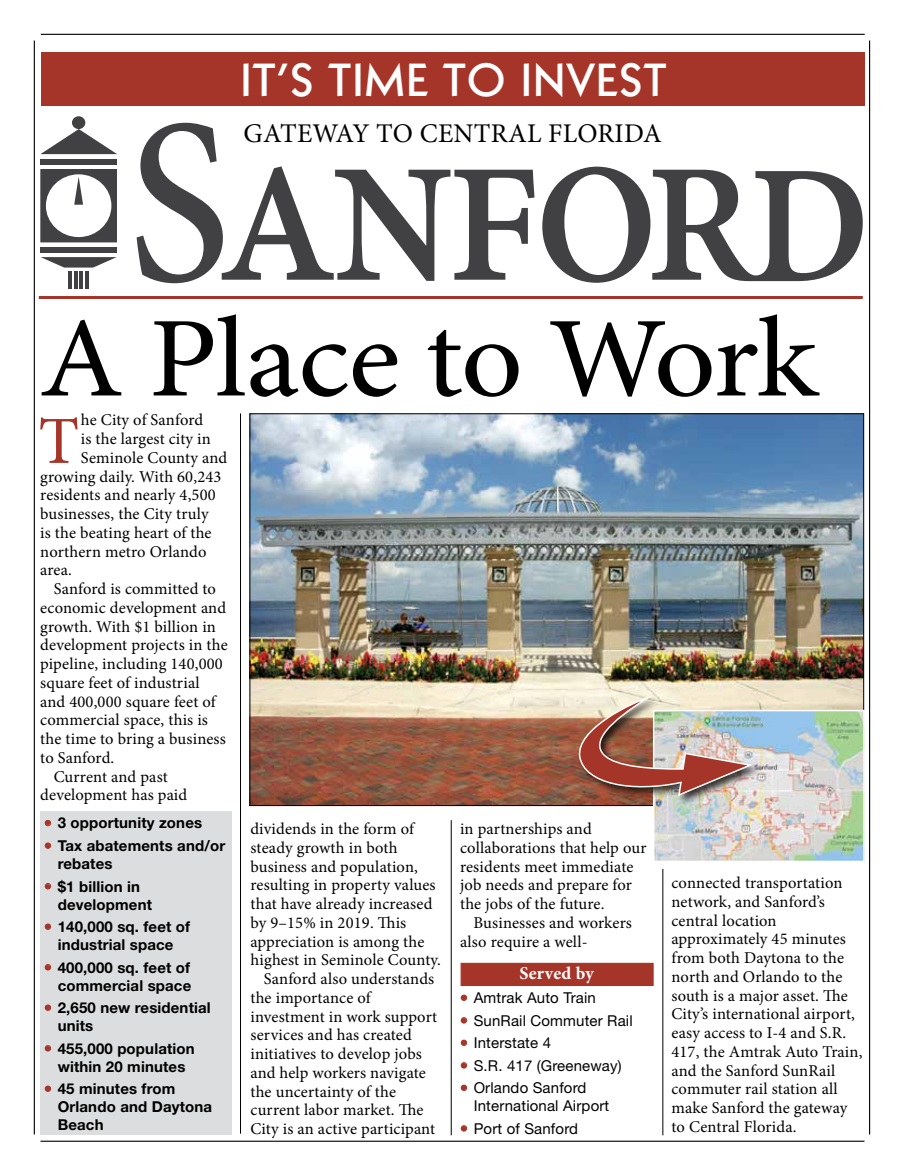
<style>
.page{position:relative;width:905px;height:1175px;background:#fff}
.page>*{position:absolute;margin:0;border:0;box-sizing:border-box;transform-origin:0 0}
.t1{font:114px "Minion Pro";letter-spacing:-.015em;color:#000;scale:1.07 1}
.t2{font:67.5px "Minion Pro";color:#a63529}
.t3{font:800 45px "Kabel";letter-spacing:.05em;color:#fff}
.t4{font:27px "Minion Pro";letter-spacing:.01em;color:#000}
.t5{font:700 18px "Minion Pro";letter-spacing:.015em;color:#fff}
.t6{font:16.5px/18.8px "Minion Pro";letter-spacing:.005em;color:#000}
.t7{font:700 15px/18px "Helvetica Neue";letter-spacing:.01em;color:#000}
.t8{font:15px/18px "Helvetica Neue";letter-spacing:.01em;color:#000}
.s1{color:#a63529}
</style>
<div class="page">
<div style="left:40px;top:811px;width:192px;height:323px;background:#dcddde"></div>
<svg style="left:137px;top:123px;width:397px;height:160px"></svg>
<svg style="left:542px;top:167px;width:320px;height:116px"></svg>
<div style="left:40px;top:159px;width:77px;height:6px;background:#414042"></div>
<div style="left:40px;top:247px;width:77px;height:6px;background:#414042"></div>
<svg style="left:41px;top:129px;width:76px;height:25px"></svg>
<div style="left:72px;top:116px;width:13px;height:13px;background:#414042;border-radius:50%"></div>
<svg style="left:40px;top:169px;width:77px;height:73px"></svg>
<hr style="left:68px;top:271px;width:4px;height:18px;background:#414042">
<hr style="left:74px;top:271px;width:4px;height:18px;background:#414042">
<hr style="left:80px;top:271px;width:3px;height:18px;background:#414042">
<hr style="left:85px;top:271px;width:4px;height:18px;background:#414042">
<svg style="left:41px;top:257px;width:76px;height:10px"></svg>
<div style="left:41px;top:52px;width:823px;height:54px;background:#a63529"></div>
<hr style="left:39px;top:296px;width:823px;height:3px;background:#a63529">
<hr style="left:41px;top:34px;width:823px;height:1px;background:#000">
<hr style="left:869px;top:40px;width:1px;height:1094px;background:#000">
<hr style="left:40px;top:1140px;width:824px;height:1px;background:#000">
<hr style="left:34px;top:40px;width:1px;height:1094px;background:#000">
<img style="left:251px;top:415px;width:611px;height:389px">
<svg style="left:45px;top:820px;width:6px;height:6px"></svg>
<svg style="left:45px;top:842px;width:6px;height:6px"></svg>
<svg style="left:45px;top:883px;width:6px;height:6px"></svg>
<svg style="left:45px;top:923px;width:6px;height:6px"></svg>
<svg style="left:45px;top:964px;width:6px;height:6px"></svg>
<svg style="left:45px;top:1004px;width:6px;height:6px"></svg>
<svg style="left:45px;top:1045px;width:6px;height:6px"></svg>
<svg style="left:45px;top:1085px;width:6px;height:6px"></svg>
<div style="left:460px;top:962px;width:193px;height:24px;background:#a63529;border:1px solid #a63529"></div>
<img style="left:656px;top:713px;width:205px;height:146px">
<div style="left:653px;top:710px;width:211px;height:152px;border:2px solid #fff"></div>
<svg style="left:461px;top:994px;width:6px;height:6px"></svg>
<svg style="left:461px;top:1017px;width:6px;height:6px"></svg>
<svg style="left:461px;top:1039px;width:6px;height:6px"></svg>
<svg style="left:461px;top:1062px;width:6px;height:6px"></svg>
<svg style="left:461px;top:1084px;width:6px;height:6px"></svg>
<svg style="left:461px;top:1125px;width:6px;height:6px"></svg>
<hr style="left:240px;top:413px;width:1px;height:720px;background:#000">
<hr style="left:451px;top:820px;width:1px;height:315px;background:#000">
<hr style="left:662px;top:869px;width:1px;height:266px;background:#000">
<div style="left:577px;top:694px;width:185px;height:112px;background:#000;opacity:.75"></div>
<img style="left:575px;top:694px;width:180px;height:103px">
<h3 class="t3" style="left:241px;top:54px;width:426px">IT’S TIME TO INVEST</h3>
<h3 class="t4" style="left:243px;top:116px;width:420px">GATEWAY TO CENTRAL FLORIDA</h3>
<h1 class="t1" style="left:39px;top:283px;width:728px">A Place to Work</h1>
<h2 class="t2" style="left:38px;top:396px;width:42px">T</h2>
<p class="t6" style="left:81px;top:411px;width:124px">he City of Sanford</p>
<p class="t6" style="left:81px;top:429px;width:131px">is the largest city in</p>
<p class="t6" style="left:81px;top:448px;width:148px">Seminole County and</p>
<p class="t6" style="left:40px;top:467px;width:183px">growing daily. With 60,243</p>
<p class="t6" style="left:40px;top:486px;width:177px">residents and nearly 4,500</p>
<p class="t6" style="left:40px;top:504px;width:170px">businesses, the City truly</p>
<p class="t6" style="left:40px;top:523px;width:173px">is the beating heart of the</p>
<p class="t6" style="left:40px;top:542px;width:168px">northern metro Orlando</p>
<p class="t6" style="left:40px;top:561px;width:33px">area.</p>
<p class="t6" style="left:54px;top:579px;width:164px">Sanford is committed to</p>
<p class="t6" style="left:40px;top:598px;width:187px">economic development and</p>
<p class="t6" style="left:40px;top:617px;width:177px">growth. With $1 billion in</p>
<p class="t6" style="left:40px;top:636px;width:189px">development projects in the</p>
<p class="t6" style="left:40px;top:654px;width:184px">pipeline, including 140,000</p>
<p class="t6" style="left:40px;top:673px;width:161px">square feet of industrial</p>
<p class="t6" style="left:40px;top:692px;width:177px">and 400,000 square feet of</p>
<p class="t6" style="left:40px;top:711px;width:169px">commercial space, this is</p>
<p class="t6" style="left:40px;top:729px;width:187px">the time to bring a business</p>
<p class="t6" style="left:40px;top:748px;width:75px">to Sanford.</p>
<p class="t6" style="left:54px;top:767px;width:116px">Current and past</p>
<p class="t6" style="left:40px;top:786px;width:148px">development has paid</p>
<p class="t7" style="left:44px;top:813px;width:159px"><span class="s1">•</span> 3 opportunity zones</p>
<p class="t7" style="left:58px;top:836px;width:169px;text-indent:-14px"><span class="s1">•</span> Tax abatements and/or rebates</p>
<p class="t7" style="left:58px;top:876px;width:96px;text-indent:-14px"><span class="s1">•</span> $1 billion in development</p>
<p class="t7" style="left:44px;top:917px;width:147px;text-align:center"><span class="s1">•</span> 140,000 sq. feet of industrial space</p>
<p class="t7" style="left:44px;top:957px;width:149px;text-align:right"><span class="s1">•</span> 400,000 sq. feet of commercial space</p>
<p class="t7" style="left:58px;top:998px;width:154px;text-indent:-14px"><span class="s1">•</span> 2,650 new residential units</p>
<p class="t7" style="left:44px;top:1038px;width:152px;text-align:center"><span class="s1">•</span> 455,000 population within 20 minutes</p>
<p class="t7" style="left:58px;top:1079px;width:156px;text-indent:-14px"><span class="s1">•</span> 45 minutes from<br>Orlando and Daytona<br>Beach</p>
<p class="t6" style="left:250px;top:819px;width:165px">dividends in the form of</p>
<p class="t6" style="left:250px;top:838px;width:149px">steady growth in both</p>
<p class="t6" style="left:250px;top:857px;width:169px">business and population,</p>
<p class="t6" style="left:250px;top:875px;width:187px">resulting in property values</p>
<p class="t6" style="left:250px;top:894px;width:184px">that have already increased</p>
<p class="t6" style="left:250px;top:913px;width:157px">by 9–15% in 2019. This</p>
<p class="t6" style="left:250px;top:932px;width:175px">appreciation is among the</p>
<p class="t6" style="left:250px;top:950px;width:192px">highest in Seminole County.</p>
<p class="t6" style="left:264px;top:969px;width:172px">Sanford also understands</p>
<p class="t6" style="left:250px;top:988px;width:122px">the importance of</p>
<p class="t6" style="left:250px;top:1007px;width:188px">investment in work support</p>
<p class="t6" style="left:250px;top:1025px;width:163px">services and has created</p>
<p class="t6" style="left:250px;top:1044px;width:173px">initiatives to develop jobs</p>
<p class="t6" style="left:250px;top:1063px;width:177px">and help workers navigate</p>
<p class="t6" style="left:250px;top:1082px;width:147px">the uncertainty of the</p>
<p class="t6" style="left:250px;top:1100px;width:175px">current labor market. The</p>
<p class="t6" style="left:250px;top:1119px;width:186px">City is an active participant</p>
<p class="t6" style="left:460px;top:819px;width:188px">in partnerships and collaborations that help our residents meet immediate job needs and prepare for the jobs of the future.</p>
<p class="t6" style="left:460px;top:913px;width:173px;text-indent:13px">Businesses and workers also require a well-</p>
<p class="t5" style="left:519px;top:960px;width:76px">Served by</p>
<p class="t8" style="left:460px;top:988px;width:137px"><span class="s1">•</span> Amtrak Auto Train</p>
<p class="t8" style="left:460px;top:1011px;width:174px"><span class="s1">•</span> SunRail Commuter Rail</p>
<p class="t8" style="left:460px;top:1033px;width:92px"><span class="s1">•</span> Interstate 4</p>
<p class="t8" style="left:460px;top:1056px;width:163px"><span class="s1">•</span> S.R. 417 (Greeneway)</p>
<p class="t8" style="left:473px;top:1078px;width:137px;text-indent:-14px"><span class="s1">•</span> Orlando Sanford<br>International Airport</p>
<p class="t8" style="left:460px;top:1119px;width:119px"><span class="s1">•</span> Port of Sanford</p>
<p class="t6" style="left:671px;top:873px;width:192px">connected transportation network, and Sanford’s central location approximately 45 minutes from both Daytona to the north and Orlando to the south is a major asset. The<br>City’s international airport, easy access to I-4 and S.R.<br>417, the Amtrak Auto Train, and the Sanford SunRail commuter rail station all make Sanford the gateway to Central Florida.</p>
</div>
